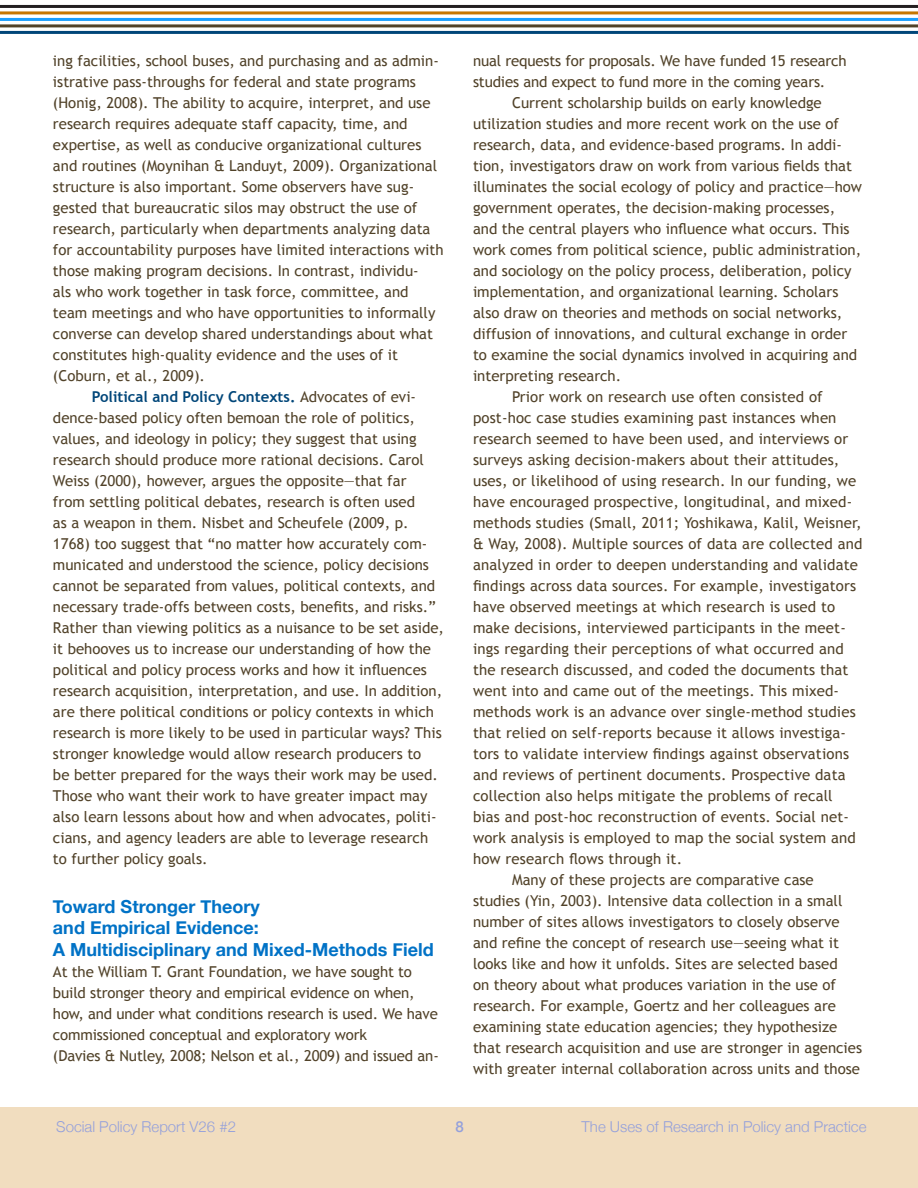
<style>
.page{position:relative;width:918px;height:1188px;background:#fff}
.page>*{position:absolute;margin:0;border:0;box-sizing:border-box;transform-origin:0 0}
.Subhead1{font:700 18px/21.6px "Helvetica Neue";color:#0072c6}
.BodyText{font:15px/21px "Trebuchet MS";color:#514229}
._1st_Para{font:15px/21px "Trebuchet MS";letter-spacing:-.01em;color:#514229}
.t1{font:300 15px "Helvetica Neue";color:#94a0db}
.t2{font:500 15px "Helvetica Neue";color:#94a0db}
.s1{font-weight:700;color:#004679}
</style>
<div class="page">
<div style="left:0;top:1107px;width:918px;height:81px;background:#f1ddbf"></div>
<hr style="left:0;top:5px;width:918px;height:3px;background:#231f20">
<hr style="left:0;top:11px;width:918px;height:3px;background:#c67600">
<hr style="left:0;top:18px;width:918px;height:3px;background:#1a9eff">
<hr style="left:0;top:24px;width:918px;height:3px;background:#514229">
<hr style="left:0;top:31px;width:918px;height:3px;background:#004679">
<p class="BodyText" style="left:53px;top:50px;width:392px">ing facilities, school buses, and purchasing and as admin&shy;istrative pass-throughs for federal and state programs (Honig, 2008). The ability to acquire, interpret, and use research requires adequate staff capacity, time, and expertise, as well as conducive organizational cultures and routines (Moynihan &amp; Landuyt, 2009). Organizational structure is also important. Some observers have sug&shy;gested that bureaucratic silos may obstruct the use of research, particularly when departments analyzing data for accountability purposes have limited interactions with those making program decisions. In contrast, individu-<br>als who work together in task force, committee, and team meetings and who have opportunities to informally converse can develop shared understandings about what constitutes high-quality evidence and the uses of it (Coburn, et al., 2009).</p>
<p class="BodyText" style="left:53px;top:386px;width:393px;text-indent:39px"><span class="s1">Political and Policy Contexts.</span> Advocates of evi&shy;dence-based policy often bemoan the role of politics, values, and ideology in policy; they suggest that using research should produce more rational decisions. Carol Weiss (2000), however, argues the opposite—that far<br>from settling political debates, research is often used<br>as a weapon in them. Nisbet and Scheufele (2009, p.<br>1768) too suggest that “no matter how accurately com&shy;municated and understood the science, policy decisions cannot be separated from values, political contexts, and necessary trade-offs between costs, benefits, and risks.” Rather than viewing politics as a nuisance to be set aside, it behooves us to increase our understanding of how the political and policy process works and how it influences research acquisition, interpretation, and use. In addition, are there political conditions or policy contexts in which research is more likely to be used in particular ways? This stronger knowledge would allow research producers to<br>be better prepared for the ways their work may be used.<br>Those who want their work to have greater impact may also learn lessons about how and when advocates, politi&shy;cians, and agency leaders are able to leverage research to further policy goals.</p>
<p class="Subhead1" style="left:53px;top:894px;width:382px">Toward Stronger Theory<br>and Empirical Evidence:<br>A Multidisciplinary and Mixed-Methods Field</p>
<p class="_1st_Para" style="left:53px;top:961px;width:387px">At the William T. Grant Foundation, we have sought to build stronger theory and empirical evidence on when, how, and under what conditions research is used. We have commissioned conceptual and exploratory work<br>(Davies &amp; Nutley, 2008; Nelson et al., 2009) and issued an-</p>
<p class="_1st_Para" style="left:473px;top:50px;width:375px">nual requests for proposals. We have funded 15 research studies and expect to fund more in the coming years.</p>
<p class="BodyText" style="left:473px;top:92px;width:391px;text-indent:39px">Current scholarship builds on early knowledge utilization studies and more recent work on the use of research, data, and evidence-based programs. In addi&shy;tion, investigators draw on work from various fields that illuminates the social ecology of policy and practice—how government operates, the decision-making processes, and the central players who influence what occurs. This work comes from political science, public administration, and sociology on the policy process, deliberation, policy implementation, and organizational learning. Scholars also draw on theories and methods on social networks, diffusion of innovations, and cultural exchange in order to examine the social dynamics involved in acquiring and interpreting research.</p>
<p class="BodyText" style="left:473px;top:386px;width:391px;text-indent:39px">Prior work on research use often consisted of post-hoc case studies examining past instances when research seemed to have been used, and interviews or surveys asking decision-makers about their attitudes, uses, or likelihood of using research. In our funding, we have encouraged prospective, longitudinal, and mixed&shy;methods studies (Small, 2011; Yoshikawa, Kalil, Weisner, &amp; Way, 2008). Multiple sources of data are collected and analyzed in order to deepen understanding and validate findings across data sources. For example, investigators have observed meetings at which research is used to make decisions, interviewed participants in the meet&shy;ings regarding their perceptions of what occurred and the research discussed, and coded the documents that went into and came out of the meetings. This mixed&shy;methods work is an advance over single-method studies that relied on self-reports because it allows investiga&shy;tors to validate interview findings against observations and reviews of pertinent documents. Prospective data collection also helps mitigate the problems of recall bias and post-hoc reconstruction of events. Social net&shy;work analysis is employed to map the social system and how research flows through it.</p>
<p class="BodyText" style="left:473px;top:869px;width:391px;text-indent:39px">Many of these projects are comparative case studies (Yin, 2003). Intensive data collection in a small number of sites allows investigators to closely observe and refine the concept of research use—seeing what it looks like and how it unfolds. Sites are selected based<br>on theory about what produces variation in the use of research. For example, Goertz and her colleagues are examining state education agencies; they hypothesize that research acquisition and use are stronger in agencies with greater internal collaboration across units and those</p>
<p class="t1" style="left:56px;top:1115px;width:181px">Social Policy Report V26 #2</p>
<p class="t2" style="left:456px;top:1115px;width:10px">8</p>
<p class="t1" style="left:582px;top:1115px;width:286px">The Uses of Research in Policy and Practice</p>
</div>
